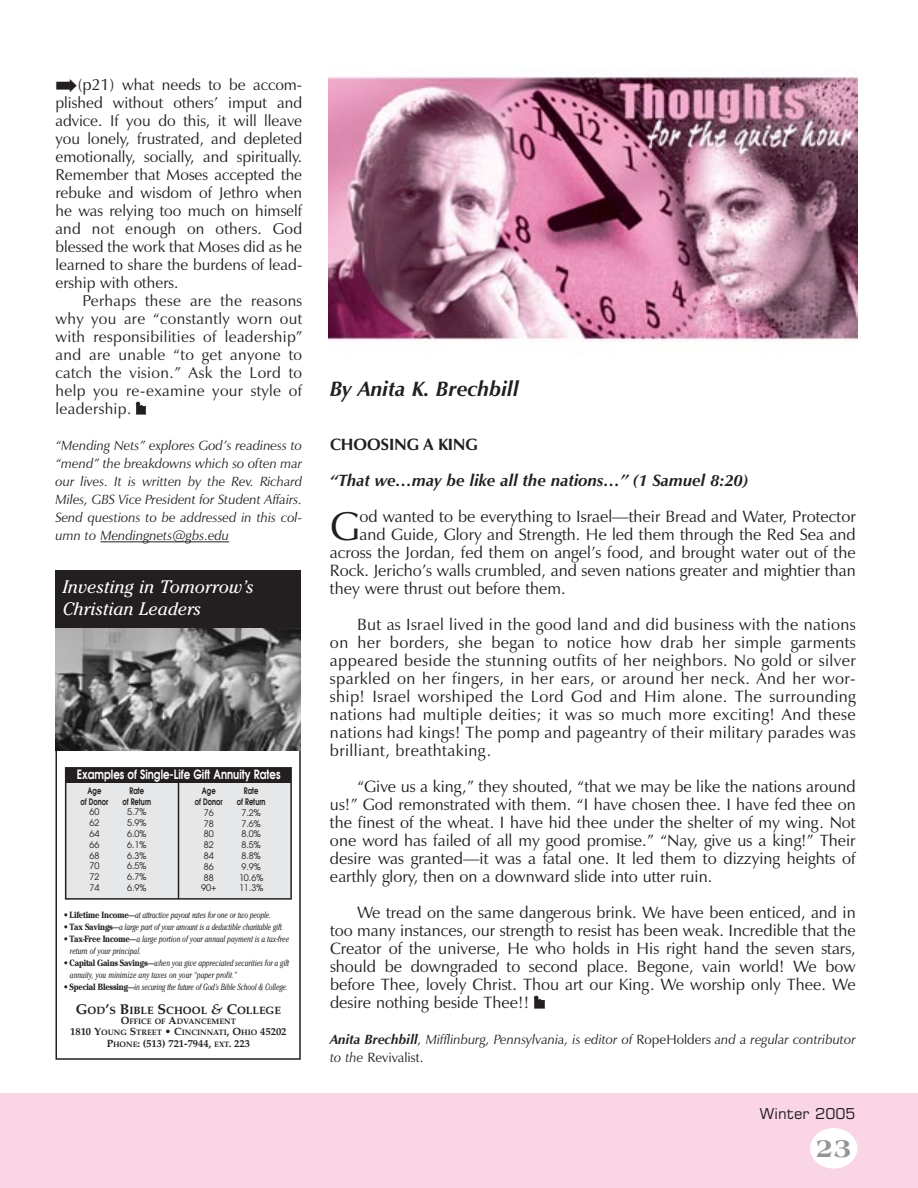
<style>
.page{position:relative;width:918px;height:1188px;background:#fff}
.page>*{position:absolute;margin:0;border:0;box-sizing:border-box;transform-origin:0 0}
.t1{font:40.5px "Zapf Humanist 601 BT";color:#231f20}
.t2{font:800 27px "Americana BT";color:#939598}
.t3{font:italic 700 21px "Zapf Humanist 601 BT";color:#231f20}
.t4{font:italic 18px/21.6px "Cheltenham";color:#fff}
.t5{font:16.5px/18px "Zapf Humanist 601 BT";color:#231f20;text-align:justify}
.t6{font:italic 700 16.5px "Zapf Humanist 601 BT";color:#231f20}
.t7{font:700 16.5px "Zapf Humanist 601 BT";color:#231f20}
.t8{font:15.75px/18px "Zapf Humanist 601 BT";letter-spacing:.01em;color:#231f20;text-align:justify}
.t9{font:15px "Square 721 BT";color:#231f20}
.t10{font:italic 13.5px/18px "Zapf Humanist 601 BT";color:#231f20;text-align:justify}
.t11{font:600 12.75px "Avant Garde";color:#fff;scale:.8 1}
.t12{font:700 10.65px "Palatino";color:#231f20}
.t13{font:700 10.5px "Palatino";color:#231f20}
.t14{font:italic 9px/12px "Cheltenham";color:#231f20;scale:.75 1}
.t15{font:italic 9px "Cheltenham";letter-spacing:-.02em;color:#231f20;scale:.75 1}
.t16{font:9px "Avant Garde";color:#231f20}
.t17{font:600 9px "Avant Garde";color:#231f20;scale:.75 1}
.t18{font:700 7.8px/11.2px "Palatino";color:#231f20;text-align:center}
.s1{font-size:16.5px}
.s2{font-style:normal}
.s3{font-weight:700;font-style:normal}
.s4{font-size:14.25px}
.s5{font-style:italic;font-size:14.25px}
.s6{font-size:10.5px}
.s7{font-size:7.8px}
.s8{font-weight:700}
</style>
<div class="page">
<div style="left:0;top:1094px;width:918px;height:94px;background:#fad5e5"></div>
<hr style="left:100px;top:542px;width:108px;height:1px;background:#231f20">
<svg style="left:208px;top:542px;width:21px;height:1px"></svg>
<img style="left:328px;top:76px;width:529px;height:265px">
<div style="left:810px;top:1128px;width:47px;height:41px;background:#fff;border-radius:50%"></div>
<svg style="left:534px;top:995px;width:11px;height:13px"></svg>
<div style="left:56px;top:574px;width:245px;height:486px;border:2px solid #231f20"></div>
<div style="left:56px;top:570px;width:245px;height:75px;background:#231f20"></div>
<img style="left:56px;top:628px;width:245px;height:122px">
<div style="left:66px;top:768px;width:225px;height:131px;background:#e6e7e8"></div>
<div style="left:65px;top:767px;width:227px;height:133px;border:2px solid #231f20"></div>
<div style="left:66px;top:769px;width:225px;height:14px;background:#231f20"></div>
<hr style="left:178px;top:782px;width:1px;height:117px;background:#231f20">
<svg style="left:135px;top:402px;width:12px;height:13px"></svg>
<p class="t8" style="left:55px;top:77px;width:248px">➡<span class="s1">(p21)</span> what needs to be accom&shy;plished without others’ imput and advice. If you do this, it will lleave you lonely, frustrated, and depleted emotionally, socially, and spiritually.<br>Remember that Moses accepted the rebuke and wisdom of Jethro when he was relying too much on himself and not enough on others. God blessed the work that Moses did as he learned to share the burdens of lead&shy;ership with others.</p>
<p class="t8" style="left:55px;top:293px;width:248px;text-indent:27px">Perhaps these are the reasons why you are “constantly worn out with responsibilities of leadership” and are unable “to get anyone to catch the vision.” Ask the Lord to help you re-examine your style of leadership.</p>
<p class="t10" style="left:55px;top:439px;width:248px">“Mending Nets” explores God’s readiness to “mend” the breakdowns which so often mar our lives. It is written by the Rev. Richard Miles, GBS Vice President for Student Affairs.<br>Send questions to be addressed in this col&shy;umn to Mendingnets@gbs.edu</p>
<p class="t4" style="left:63px;top:578px;width:192px">Investing in Tomorrow’s<br>Christian Leaders</p>
<p class="t11" style="left:77px;top:770px;width:256px">Examples of Single-Life Gift Annuity Rates</p>
<p class="t17" style="left:88px;top:787px;width:20px">Age</p>
<p class="t17" style="left:129px;top:787px;width:21px">Rate</p>
<p class="t17" style="left:81px;top:798px;width:39px">of Donor</p>
<p class="t17" style="left:122px;top:798px;width:40px">of Return</p>
<p class="t16" style="left:89px;top:809px;width:11px">60</p>
<p class="t16" style="left:127px;top:809px;width:21px">5.7%</p>
<p class="t16" style="left:89px;top:820px;width:11px">62</p>
<p class="t16" style="left:127px;top:820px;width:21px">5.9%</p>
<p class="t16" style="left:89px;top:830px;width:11px">64</p>
<p class="t16" style="left:127px;top:830px;width:21px">6.0%</p>
<p class="t16" style="left:89px;top:841px;width:11px">66</p>
<p class="t16" style="left:127px;top:841px;width:21px">6.1%</p>
<p class="t16" style="left:89px;top:852px;width:11px">68</p>
<p class="t16" style="left:127px;top:852px;width:21px">6.3%</p>
<p class="t16" style="left:89px;top:863px;width:11px">70</p>
<p class="t16" style="left:127px;top:863px;width:21px">6.5%</p>
<p class="t16" style="left:89px;top:874px;width:11px">72</p>
<p class="t16" style="left:127px;top:874px;width:21px">6.7%</p>
<p class="t16" style="left:89px;top:884px;width:11px">74</p>
<p class="t16" style="left:127px;top:884px;width:21px">6.9%</p>
<p class="t17" style="left:202px;top:787px;width:20px">Age</p>
<p class="t17" style="left:244px;top:787px;width:21px">Rate</p>
<p class="t17" style="left:195px;top:798px;width:39px">of Donor</p>
<p class="t17" style="left:237px;top:798px;width:40px">of Return</p>
<p class="t16" style="left:204px;top:809px;width:11px">76</p>
<p class="t16" style="left:242px;top:809px;width:21px">7.2%</p>
<p class="t16" style="left:204px;top:820px;width:11px">78</p>
<p class="t16" style="left:242px;top:820px;width:21px">7.6%</p>
<p class="t16" style="left:204px;top:831px;width:11px">80</p>
<p class="t16" style="left:242px;top:831px;width:21px">8.0%</p>
<p class="t16" style="left:204px;top:841px;width:11px">82</p>
<p class="t16" style="left:242px;top:841px;width:21px">8.5%</p>
<p class="t16" style="left:204px;top:852px;width:11px">84</p>
<p class="t16" style="left:242px;top:852px;width:21px">8.8%</p>
<p class="t16" style="left:204px;top:863px;width:11px">86</p>
<p class="t16" style="left:242px;top:863px;width:21px">9.9%</p>
<p class="t16" style="left:204px;top:874px;width:11px">88</p>
<p class="t16" style="left:239px;top:874px;width:26px">10.6%</p>
<p class="t16" style="left:201px;top:885px;width:17px">90+</p>
<p class="t16" style="left:239px;top:885px;width:26px">11.3%</p>
<p class="t15" style="left:64px;top:912px;width:278px"><span class="s2">•</span> <span class="s3">Lifetime Income</span><span class="s2">—</span>at attractive payout rates for one or two people.</p>
<p class="t15" style="left:64px;top:924px;width:294px"><span class="s2">•</span> <span class="s3">Tax Savings</span><span class="s2">—</span>a large part of your amount is a deductible charitable gift.</p>
<p class="t14" style="left:70px;top:934px;width:294px;text-indent:-6px"><span class="s2">•</span> <span class="s3">Tax-Free Income</span><span class="s2">—</span>a large portion of your annual payment is a tax-free return of your principal.</p>
<p class="t14" style="left:70px;top:958px;width:294px;text-indent:-6px"><span class="s2">•</span> <span class="s3">Capital Gains Savings</span><span class="s2">—</span>when you give appreciated securities for a gift annuity, you minimize any taxes on your “paper profit.”</p>
<p class="t15" style="left:64px;top:984px;width:300px"><span class="s2">•</span> <span class="s3">Special Blessing</span><span class="s2">—</span>in securing the future of God’s Bible School &amp; College.</p>
<p class="t12" style="left:76px;top:1006px;width:207px"><span class="s4">G</span>OD<span class="s4">’</span>S <span class="s4">B</span>IBLE <span class="s4">S</span>CHOOL <span class="s5">&amp;</span> <span class="s4">C</span>OLLEGE</p>
<p class="t18" style="left:70px;top:1017px;width:218px"><span class="s6">O</span>FFICE OF <span class="s6">A</span>DVANCEMENT<br><span class="s6">1810 Y</span>OUNG <span class="s6">S</span>TREET <span class="s6">• C</span>INCINNATI<span class="s6">, O</span>HIO <span class="s6">45202</span></p>
<p class="t13" style="left:107px;top:1039px;width:145px">P<span class="s7">HONE</span>: (513) 721-7944, <span class="s7">EXT</span>. 223</p>
<p class="t3" style="left:330px;top:381px;width:191px">By Anita K. Brechbill</p>
<p class="t7" style="left:330px;top:438px;width:149px">CHOOSING A KING</p>
<p class="t6" style="left:330px;top:474px;width:420px">“That we…may be like all the nations…” (1 Samuel 8:20)</p>
<h1 class="t1" style="left:330px;top:511px;width:31px">G</h1>
<p class="t5" style="left:359px;top:509px;width:498px">od wanted to be everything to Israel—their Bread and Water, Protector</p>
<p class="t5" style="left:359px;top:527px;width:498px">and Guide, Glory and Strength. He led them through the Red Sea and</p>
<p class="t5" style="left:330px;top:545px;width:527px">across the Jordan, fed them on angel’s food, and brought water out of the</p>
<p class="t5" style="left:330px;top:563px;width:527px">Rock. Jericho’s walls crumbled, and seven nations greater and mightier than</p>
<p class="t5" style="left:330px;top:581px;width:237px">they were thrust out before them.</p>
<p class="t5" style="left:330px;top:617px;width:527px;text-indent:27px">But as Israel lived in the good land and did business with the nations on her borders, she began to notice how drab her simple garments appeared beside the stunning outfits of her neighbors. No gold or silver sparkled on her fingers, in her ears, or around her neck. And her wor&shy;ship! Israel worshiped the Lord God and Him alone. The surrounding nations had multiple deities; it was so much more exciting! And these nations had kings! The pomp and pageantry of their military parades was brilliant, breathtaking.</p>
<p class="t5" style="left:330px;top:779px;width:527px;text-indent:27px">“Give us a king,” they shouted, “that we may be like the nations around us!” God remonstrated with them. “I have chosen thee. I have fed thee on the finest of the wheat. I have hid thee under the shelter of my wing. Not one word has failed of all my good promise.” “Nay, give us a king!” Their desire was granted—it was a fatal one. It led them to dizzying heights of earthly glory, then on a downward slide into utter ruin.</p>
<p class="t5" style="left:330px;top:905px;width:527px;text-indent:27px">We tread on the same dangerous brink. We have been enticed, and in too many instances, our strength to resist has been weak. Incredible that the Creator of the universe, He who holds in His right hand the seven stars, should be downgraded to second place. Begone, vain world! We bow before Thee, lovely Christ. Thou art our King. We worship only Thee. We desire nothing beside Thee!!</p>
<p class="t10" style="left:330px;top:1033px;width:527px"><span class="s8">Anita Brechbill</span>, Mifflinburg, Pennsylvania, is editor of <span class="s2">RopeHolders</span> and a regular contributor to the <span class="s2">Revivalist.</span></p>
<p class="t9" style="left:759px;top:1109px;width:98px">Winter 2005</p>
<h2 class="t2" style="left:816px;top:1137px;width:37px">23</h2>
</div>
